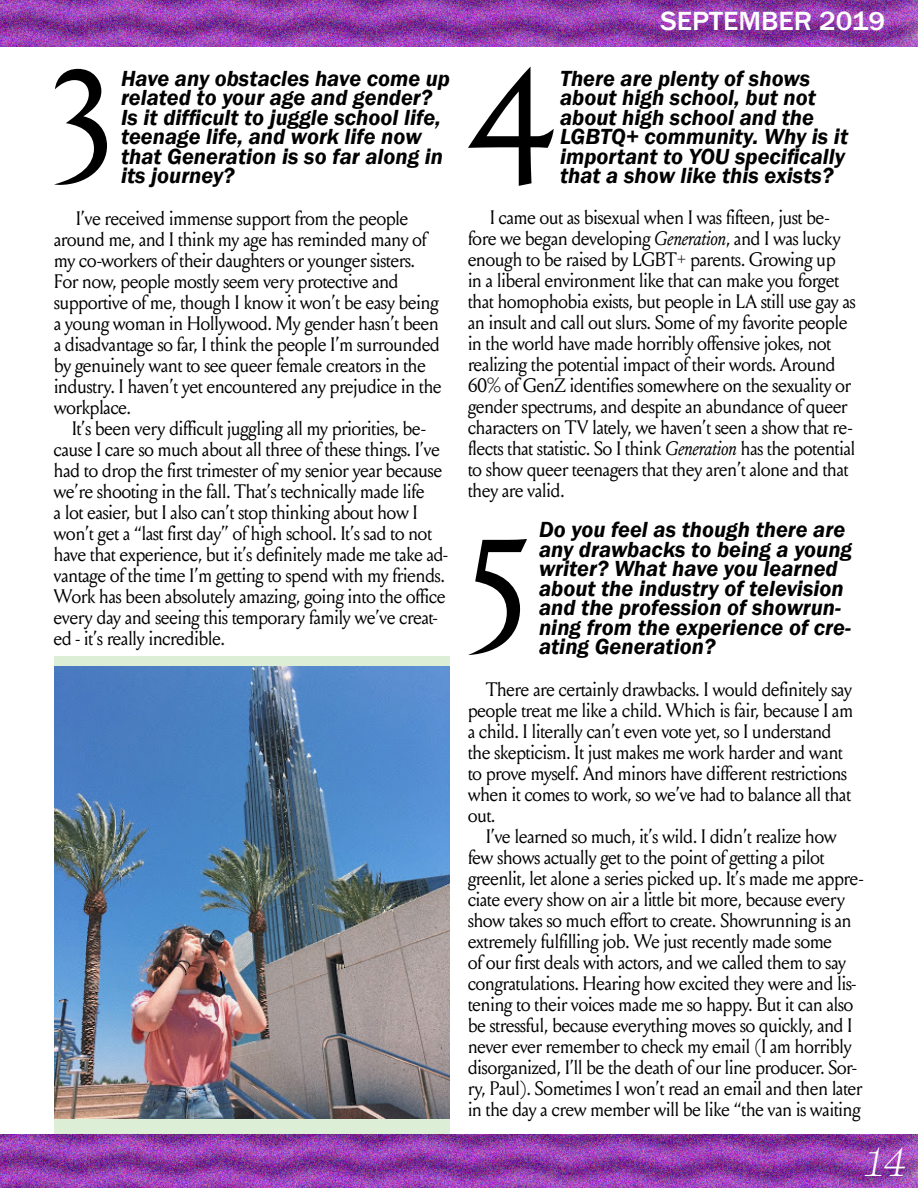
<style>
.page{position:relative;width:918px;height:1188px;background:#fff}
.page>*{position:absolute;margin:0;border:0;box-sizing:border-box;transform-origin:0 0}
.t1{font:163.8px "Louize Displaytrial";color:#000}
.t2{font:161.25px "Louize Displaytrial";color:#000}
.t3{font:italic 36px "Self Modern Trial";color:#fff}
.t4{font:500 27px "Franklin Gothic";color:#fff;scale:1.05 1}
.t5{font:italic 600 22.5px/19.5px "Franklin Gothic";color:#000}
.t6{font:19.5px/21px "Louize Displaytrial";color:#000}
.s1{font-style:italic}
</style>
<div class="page">
<img style="left:0;top:1134px;width:917px;height:54px">
<div style="left:54px;top:656px;width:396px;height:478px;background:#ddeed6"></div>
<img style="left:54px;top:667px;width:396px;height:452px">
<img style="left:0;top:0;width:917px;height:46px">
<h2 class="t2" style="left:42px;top:40px;width:80px">3</h2>
<p class="t5" style="left:121px;top:69px;width:330px">Have any obstacles have come up related to your age and gender?<br>Is it difficult to juggle school life, teenage life, and work life now that Generation is so far along in its journey?</p>
<p class="t6" style="left:54px;top:209px;width:389px;text-indent:22px">I’ve received immense support from the people around me, and I think my age has reminded many of my co-workers of their daughters or younger sisters.<br>For now, people mostly seem very protective and supportive of me, though I know it won’t be easy being a young woman in Hollywood. My gender hasn’t been a disadvantage so far, I think the people I’m surrounded by genuinely want to see queer female creators in the industry. I haven’t yet encountered any prejudice in the workplace.</p>
<p class="t6" style="left:54px;top:419px;width:395px;text-indent:18px">It’s been very difficult juggling all my priorities, be&shy;cause I care so much about all three of these things. I’ve had to drop the first trimester of my senior year because we’re shooting in the fall. That’s technically made life<br>a lot easier, but I also can’t stop thinking about how I won’t get a “last first day” of high school. It’s sad to not have that experience, but it’s definitely made me take ad&shy;vantage of the time I’m getting to spend with my friends.<br>Work has been absolutely amazing, going into the office every day and seeing this temporary family we’ve creat&shy;ed - it’s really incredible.</p>
<h3 class="t4" style="left:661px;top:5px;width:216px">SEPTEMBER 2019</h3>
<h2 class="t2" style="left:473px;top:40px;width:80px">4</h2>
<p class="t5" style="left:560px;top:69px;width:290px">There are plenty of shows about high school, but not about high school and the<br>LGBTQ+ community. Why is it important to YOU specifically that a show like this exists?</p>
<p class="t6" style="left:468px;top:207px;width:389px;text-indent:22px">I came out as bisexual when I was fifteen, just be&shy;fore we began developing <span class="s1">Generation</span>, and I was lucky enough to be raised by LGBT+ parents. Growing up<br>in a liberal environment like that can make you forget that homophobia exists, but people in LA still use gay as an insult and call out slurs. Some of my favorite people in the world have made horribly offensive jokes, not realizing the potential impact of their words. Around 60% of GenZ identifies somewhere on the sexuality or gender spectrums, and despite an abundance of queer characters on TV lately, we haven’t seen a show that re&shy;flects that statistic. So I think <span class="s1">Generation</span> has the potential to show queer teenagers that they aren’t alone and that they are valid.</p>
<h1 class="t1" style="left:459px;top:508px;width:82px">5</h1>
<p class="t5" style="left:539px;top:520px;width:315px">Do you feel as though there are any drawbacks to being a young writer? What have you learned about the industry of television and the profession of showrun&shy;ning from the experience of cre&shy;ating Generation?</p>
<p class="t6" style="left:468px;top:680px;width:386px;text-indent:18px">There are certainly drawbacks. I would definitely say people treat me like a child. Which is fair, because I am a child. I literally can’t even vote yet, so I understand the skepticism. It just makes me work harder and want to prove myself. And minors have different restrictions when it comes to work, so we’ve had to balance all that out.</p>
<p class="t6" style="left:468px;top:827px;width:397px;text-indent:18px">I’ve learned so much, it’s wild. I didn’t realize how few shows actually get to the point of getting a pilot greenlit, let alone a series picked up. It’s made me appre&shy;ciate every show on air a little bit more, because every show takes so much effort to create. Showrunning is an extremely fulfilling job. We just recently made some<br>of our first deals with actors, and we called them to say congratulations. Hearing how excited they were and lis&shy;tening to their voices made me so happy. But it can also be stressful, because everything moves so quickly, and I never ever remember to check my email (I am horribly disorganized, I’ll be the death of our line producer. Sor&shy;ry, Paul). Sometimes I won’t read an email and then later in the day a crew member will be like “the van is waiting</p>
<h3 class="t3" style="left:864px;top:1139px;width:44px">14</h3>
</div>
